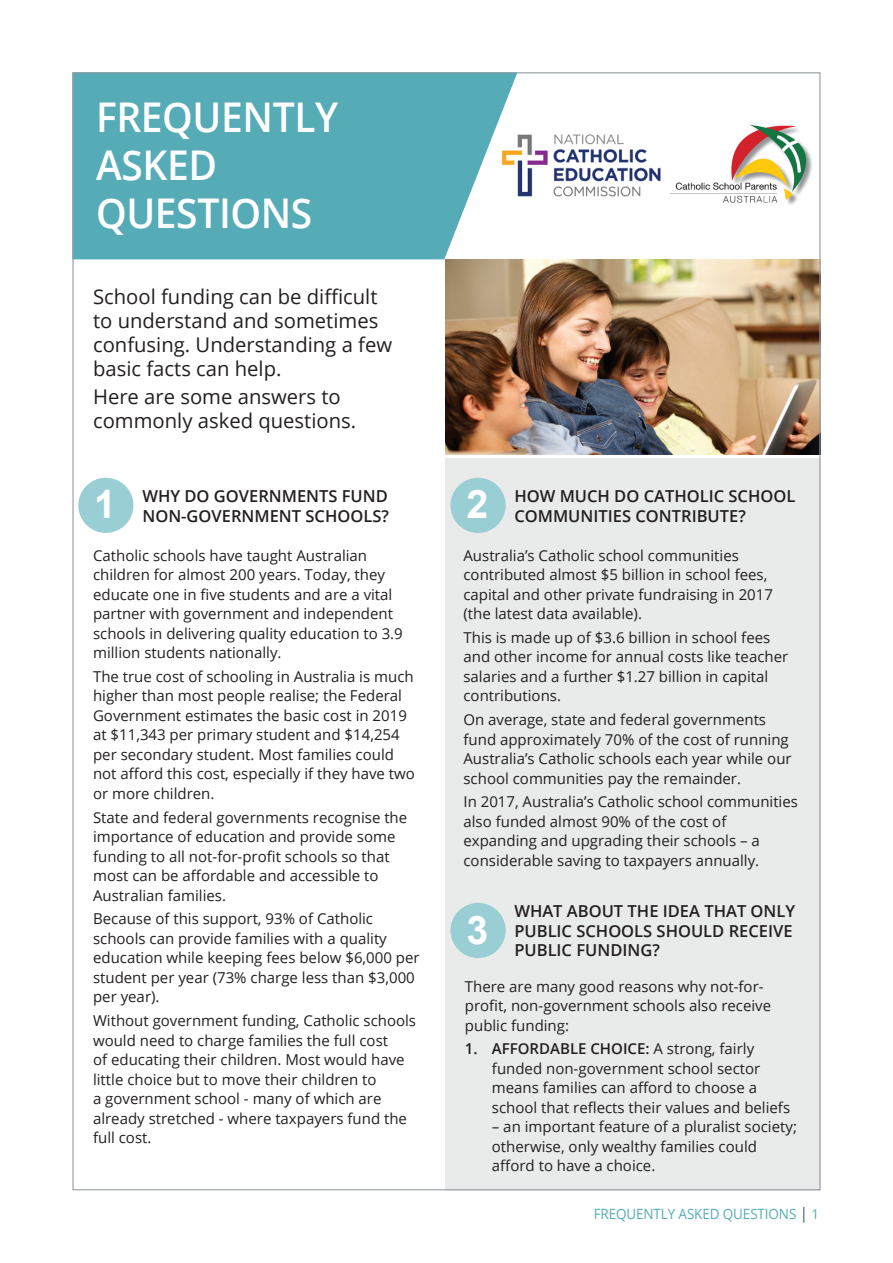
<style>
.page{position:relative;width:893px;height:1263px;background:#fff}
.page>*{position:absolute;margin:0;border:0;box-sizing:border-box;transform-origin:0 0}
.t1{font:600 40.95px/48px "Open Sans";letter-spacing:-.01em;color:#fff;scale:.95 1}
.t2{font:700 39.3px "Arial";color:#fff}
.t3{font:20.25px/24px "Open Sans";color:#231f20}
.t4{font:600 16.5px/19.8px "Open Sans";color:#231f20}
.t5{font:15px/19.5px "Open Sans";color:#231f20}
.t6{font:14.1px "Open Sans";letter-spacing:-.01em;color:#56acb6;scale:.95 1}
.s1{font-weight:600}
.s2{font-size:15.75px;color:#39596b}
.s3{font-size:13.5px}
</style>
<div class="page">
<img style="left:517px;top:134px;width:154px;height:63px">
<svg style="left:74px;top:74px;width:443px;height:185px;background:#63b2bb"></svg>
<img style="left:445px;top:259px;width:376px;height:195px">
<div style="left:445px;top:458px;width:376px;height:733px;background:#e9eaea"></div>
<div style="left:78px;top:478px;width:55px;height:55px;background:#98ced4;border-radius:50%"></div>
<div style="left:450px;top:478px;width:56px;height:55px;background:#98ced4;border-radius:50%"></div>
<div style="left:450px;top:903px;width:56px;height:55px;background:#98ced4;border-radius:50%"></div>
<img style="left:671px;top:124px;width:141px;height:81px">
<h1 class="t1" style="left:96px;top:92px;width:256px">FREQUENTLY<br>ASKED<br>QUESTIONS</h1>
<h3 class="t3" style="left:93px;top:284px;width:301px">School funding can be difficult to understand and sometimes confusing. Understanding a few basic facts can help.</h3>
<h3 class="t3" style="left:93px;top:384px;width:265px">Here are some answers to commonly asked questions.</h3>
<h2 class="t2" style="left:94px;top:478px;width:23px">1</h2>
<h2 class="t2" style="left:466px;top:478px;width:23px">2</h2>
<p class="t4" style="left:142px;top:486px;width:248px">WHY DO GOVERNMENTS FUND<br>NON-GOVERNMENT SCHOOLS?</p>
<p class="t4" style="left:514px;top:486px;width:282px">HOW MUCH DO CATHOLIC SCHOOL<br>COMMUNITIES CONTRIBUTE?</p>
<p class="t5" style="left:93px;top:545px;width:311px">Catholic schools have taught Australian children for almost 200 years. Today, they educate one in five students and are a vital partner with government and independent schools in delivering quality education to 3.9 million students nationally.</p>
<p class="t5" style="left:93px;top:666px;width:323px">The true cost of schooling in Australia is much higher than most people realise; the Federal Government estimates the basic cost in 2019 at $11,343 per primary student and $14,254 per secondary student. Most families could not afford this cost, especially if they have two or more children.</p>
<p class="t5" style="left:93px;top:807px;width:316px">State and federal governments recognise the importance of education and provide some funding to all not-for-profit schools so that most can be affordable and accessible to Australian families.</p>
<p class="t5" style="left:93px;top:909px;width:328px">Because of this support, 93% of Catholic schools can provide families with a quality education while keeping fees below $6,000 per student per year (73% charge less than $3,000 per year).</p>
<p class="t5" style="left:93px;top:1010px;width:325px">Without government funding, Catholic schools would need to charge families the full cost<br>of educating their children. Most would have little choice but to move their children to<br>a government school - many of which are already stretched - where taxpayers fund the full cost.</p>
<p class="t5" style="left:463px;top:545px;width:311px">Australia’s Catholic school communities contributed almost $5 billion in school fees, capital and other private fundraising in 2017 (the latest data available).</p>
<p class="t5" style="left:463px;top:627px;width:326px">This is made up of $3.6 billion in school fees and other income for annual costs like teacher salaries and a further $1.27 billion in capital contributions.</p>
<p class="t5" style="left:463px;top:709px;width:330px">On average, state and federal governments fund approximately 70% of the cost of running Australia’s Catholic schools each year while our school communities pay the remainder.</p>
<p class="t5" style="left:463px;top:792px;width:336px">In 2017, Australia’s Catholic school communities also funded almost 90% of the cost of expanding and upgrading their schools – a considerable saving to taxpayers annually.</p>
<h2 class="t2" style="left:466px;top:903px;width:23px">3</h2>
<p class="t4" style="left:514px;top:900px;width:282px">WHAT ABOUT THE IDEA THAT ONLY<br>PUBLIC SCHOOLS SHOULD RECEIVE<br>PUBLIC FUNDING?</p>
<p class="t5" style="left:465px;top:976px;width:308px">There are many good reasons why not-for&shy;profit, non-government schools also receive public funding:</p>
<p class="t5" style="left:492px;top:1039px;width:300px;text-indent:-27px"><span class="s1">1. AFFORDABLE CHOICE:</span> A strong, fairly funded non-government school sector means families can afford to choose a school that reflects their values and beliefs</p>
<p class="t5" style="left:492px;top:1117px;width:307px">– an important feature of a pluralist society; otherwise, only wealthy families could afford to have a choice.</p>
<p class="t6" style="left:594px;top:1204px;width:239px">FREQUENTLY ASKED QUESTIONS <span class="s2">|</span> <span class="s3">1</span></p>
</div>
